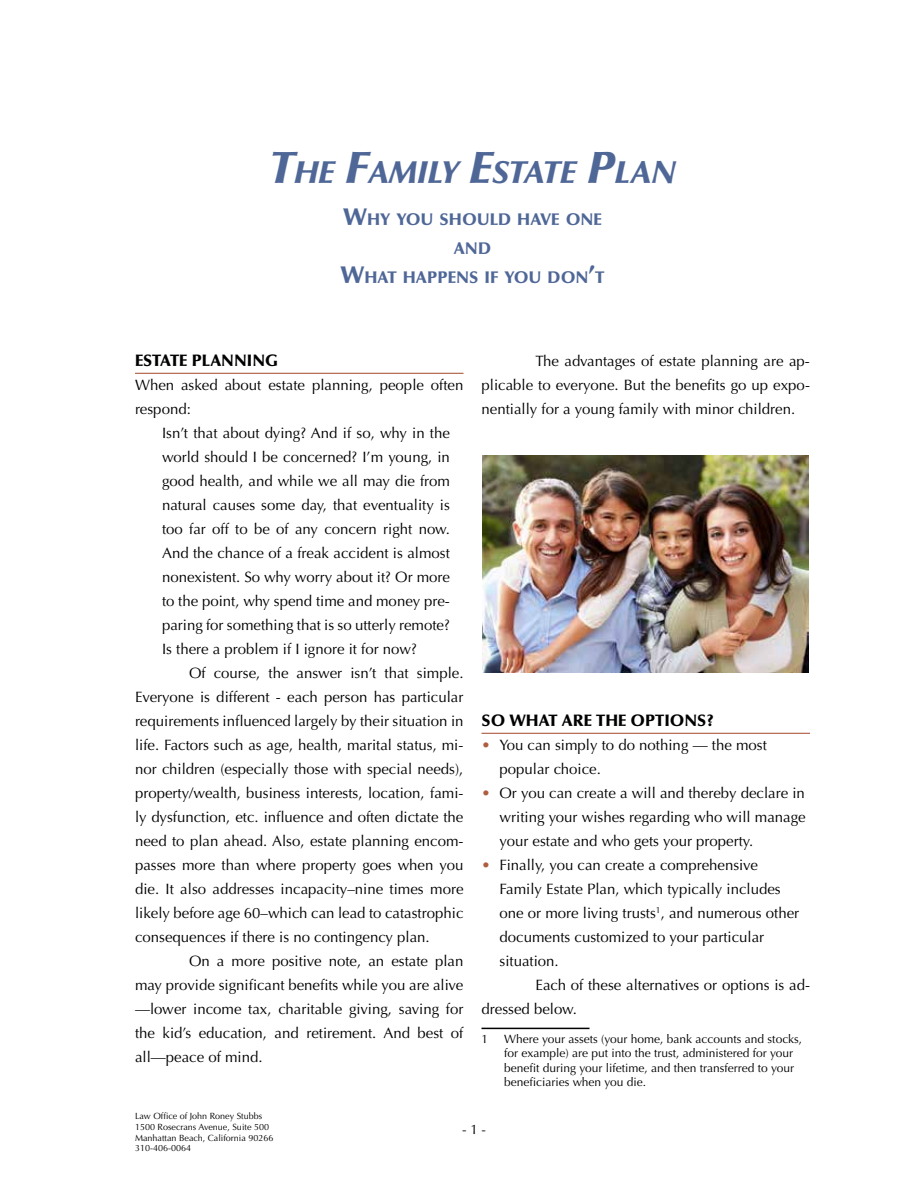
<style>
.page{position:relative;width:918px;height:1188px;background:#fff}
.page>*{position:absolute;margin:0;border:0;box-sizing:border-box;transform-origin:0 0}
.t1{font:italic 900 31.5px "Optima LT Std";color:#4f6797}
.t2{font:900 16.8px/28.8px "Optima LT Std";color:#4f6797;text-align:center}
.t3{font:900 16.5px "Optima LT Std";color:#000}
.t4{font:15px/24px "Optima LT Std";color:#000;text-align:justify}
.t5{font:13.5px "Optima LT Std";color:#000}
.t6{font:12px/14.4px "Optima LT Std";color:#000}
.t7{font:9px/10.8px "Optima LT Std";color:#000}
.s1{font-size:45px}
.s2{font-size:24px}
.s3{color:#ae5d40}
</style>
<div class="page">
<hr style="left:135px;top:373px;width:329px;height:1px;background:#ae5d40">
<hr style="left:482px;top:733px;width:328px;height:1px;background:#ae5d40">
<img style="left:483px;top:456px;width:326px;height:217px">
<hr style="left:482px;top:1028px;width:108px;height:1px;background:#000">
<h1 class="t1" style="left:269px;top:154px;width:408px"><span class="s1">T</span>HE <span class="s1">F</span>AMILY <span class="s1">E</span>STATE <span class="s1">P</span>LAN</h1>
<p class="t2" style="left:340px;top:205px;width:266px"><span class="s2">W</span>HY YOU SHOULD HAVE ONE<br>AND<br><span class="s2">W</span>HAT HAPPENS IF YOU DON<span class="s2">’</span>T</p>
<p class="t3" style="left:135px;top:351px;width:145px">ESTATE PLANNING</p>
<p class="t4" style="left:135px;top:373px;width:330px">When asked about estate planning, people often respond:</p>
<p class="t4" style="left:162px;top:421px;width:290px">Isn’t that about dying? And if so, why in the world should I be concerned? I’m young, in good health, and while we all may die from natural causes some day, that eventuality is too far off to be of any concern right now.<br>And the chance of a freak accident is almost nonexistent. So why worry about it? Or more to the point, why spend time and money pre&shy;paring for something that is so utterly remote?<br>Is there a problem if I ignore it for now?</p>
<p class="t4" style="left:135px;top:661px;width:330px;text-indent:54px">Of course, the answer isn’t that simple.<br>Everyone is different - each person has particular requirements influenced largely by their situation in life. Factors such as age, health, marital status, mi&shy;nor children (especially those with special needs), property/wealth, business interests, location, fami&shy;ly dysfunction, etc. influence and often dictate the need to plan ahead. Also, estate planning encom&shy;passes more than where property goes when you die. It also addresses incapacity–nine times more likely before age 60–which can lead to catastrophic consequences if there is no contingency plan.</p>
<p class="t4" style="left:135px;top:949px;width:330px;text-indent:54px">On a more positive note, an estate plan may provide significant benefits while you are alive —lower income tax, charitable giving, saving for the kid’s education, and retirement. And best of all—peace of mind.</p>
<p class="t4" style="left:482px;top:349px;width:330px;text-indent:54px">The advantages of estate planning are ap&shy;plicable to everyone. But the benefits go up expo&shy;nentially for a young family with minor children.</p>
<p class="t3" style="left:482px;top:711px;width:234px">SO WHAT ARE THE OPTIONS?</p>
<p class="t4" style="left:500px;top:733px;width:269px;text-indent:-18px"><span class="s3">•</span> You can simply to do nothing — the most popular choice.</p>
<p class="t4" style="left:500px;top:781px;width:308px;text-indent:-18px"><span class="s3">•</span> Or you can create a will and thereby declare in writing your wishes regarding who will manage your estate and who gets your property.</p>
<p class="t4" style="left:500px;top:853px;width:301px;text-align:left;text-indent:-18px"><span class="s3">•</span> Finally, you can create a comprehensive Family Estate Plan, which typically includes one or more living trusts<sup>1</sup>, and numerous other documents customized to your particular situation.</p>
<p class="t4" style="left:482px;top:973px;width:330px;text-indent:54px">Each of these alternatives or options is ad&shy;dressed below.</p>
<p class="t6" style="left:482px;top:1032px;width:8px">1</p>
<p class="t6" style="left:504px;top:1032px;width:300px">Where your assets (your home, bank accounts and stocks, for example) are put into the trust, administered for your benefit during your lifetime, and then transferred to your beneficiaries when you die.</p>
<p class="t7" style="left:135px;top:1111px;width:140px">Law Office of John Roney Stubbs<br>1500 Rosecrans Avenue, Suite 500<br>Manhattan Beach, California 90266<br>310-406-0064</p>
<p class="t5" style="left:462px;top:1122px;width:26px">- 1 -</p>
</div>
